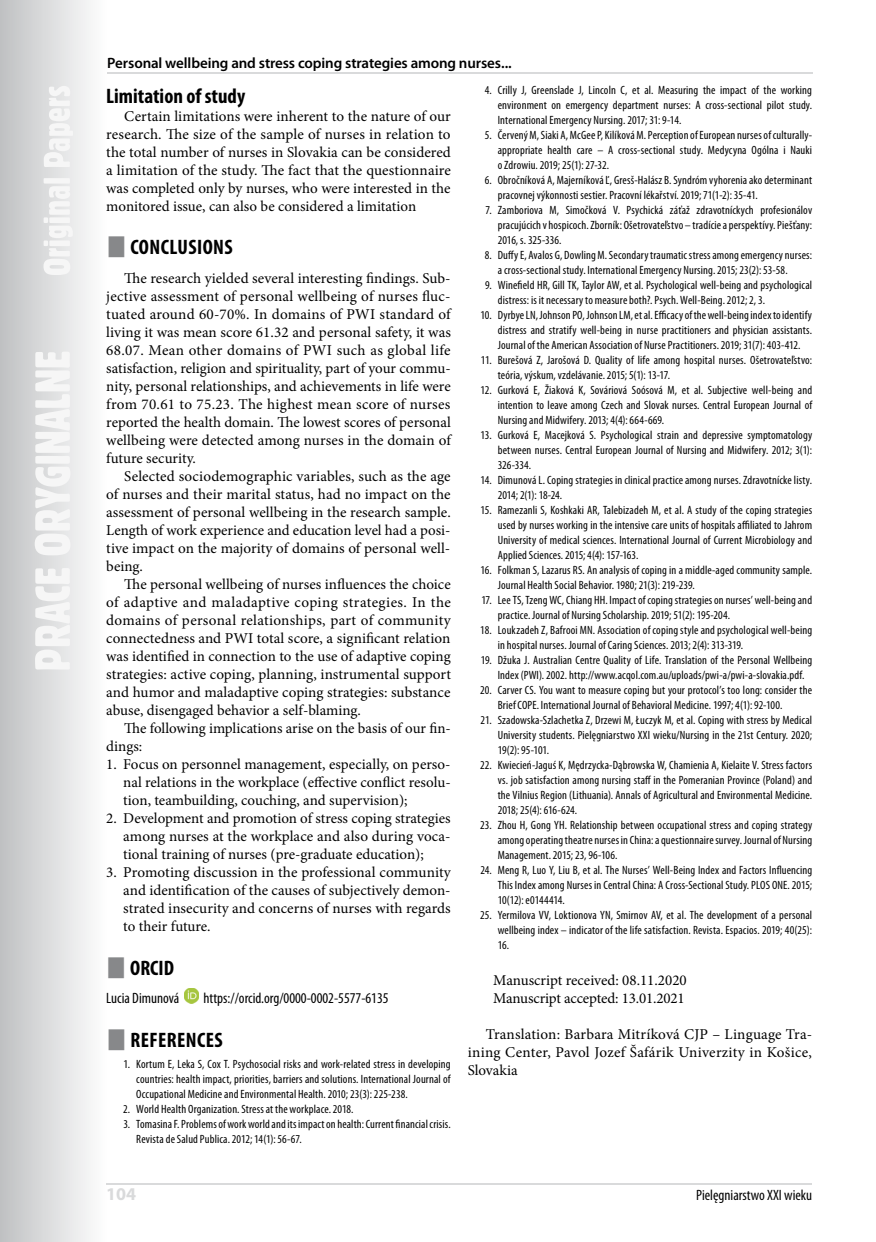
<style>
.page{position:relative;width:876px;height:1242px;background:#fff}
.page>*{position:absolute;margin:0;border:0;box-sizing:border-box;transform-origin:0 0}
.t1{font:700 condensed 21px "Myriad Pro";letter-spacing:.005em;color:#000}
.t2{font:700 18px "Myriad Pro";color:#d9dadb}
.t3{font:15px/18px "Minion Pro";color:#000;text-align:justify}
.t4{font:condensed 15px "Myriad Pro";color:#000}
.t5{font:600 15px "Myriad Pro";letter-spacing:-.01em;color:#000}
.t6{font:condensed 12px/15px "Myriad Pro";letter-spacing:.01em;color:#000;text-align:justify}
</style>
<div class="page">
<div style="left:0;top:0;width:107px;height:1242px;background:linear-gradient(to right,#c0c1c3,#feffff)"></div>
<hr style="left:106px;top:0;width:2px;height:1242px;background:#fefefe">
<svg style="left:35px;top:86px;width:38px;height:583px"></svg>
<hr style="left:106px;top:1183px;width:706px;height:2px;background:#d9dadb">
<hr style="left:107px;top:72px;width:705px;height:2px;background:#d9dadb">
<img style="left:184px;top:988px;width:15px;height:15px">
<p class="t5" style="left:107px;top:53px;width:406px">Personal wellbeing and stress coping strategies among nurses...</p>
<h1 class="t1" style="left:106px;top:83px;width:140px">Limitation of study</h1>
<p class="t3" style="left:106px;top:107px;width:346px;text-indent:18px">Certain limitations were inherent to the nature of our research. The size of the sample of nurses in relation to the total number of nurses in Slovakia can be considered a limitation of the study. The fact that the questionnaire was completed only by nurses, who were interested in the monitored issue, can also be considered a limitation</p>
<h1 class="t1" style="left:131px;top:234px;width:104px">CONCLUSIONS</h1>
<p class="t3" style="left:106px;top:269px;width:346px;text-indent:18px">The research yielded several interesting findings. Sub&shy;jective assessment of personal wellbeing of nurses fluc&shy;tuated around 60-70%. In domains of PWI standard of living it was mean score 61.32 and personal safety, it was 68.07. Mean other domains of PWI such as global life satisfaction, religion and spirituality, part of your commu&shy;nity, personal relationships, and achievements in life were from 70.61 to 75.23. The highest mean score of nurses reported the health domain. The lowest scores of personal wellbeing were detected among nurses in the domain of future security.</p>
<p class="t3" style="left:106px;top:467px;width:346px;text-indent:18px">Selected sociodemographic variables, such as the age of nurses and their marital status, had no impact on the assessment of personal wellbeing in the research sample.<br>Length of work experience and education level had a posi&shy;tive impact on the majority of domains of personal well&shy;being.</p>
<p class="t3" style="left:106px;top:575px;width:346px;text-indent:18px">The personal wellbeing of nurses influences the choice of adaptive and maladaptive coping strategies. In the domains of personal relationships, part of community connectedness and PWI total score, a significant relation was identified in connection to the use of adaptive coping strategies: active coping, planning, instrumental support and humor and maladaptive coping strategies: substance abuse, disengaged behavior a self-blaming.</p>
<p class="t3" style="left:106px;top:719px;width:346px;text-indent:18px">The following implications arise on the basis of our fin&shy;dings:</p>
<p class="t3" style="left:123px;top:755px;width:329px;text-indent:-17px">1. Focus on personnel management, especially, on perso&shy;nal relations in the workplace (effective conflict resolu&shy;tion, teambuilding, couching, and supervision);</p>
<p class="t3" style="left:123px;top:809px;width:329px;text-indent:-17px">2. Development and promotion of stress coping strategies among nurses at the workplace and also during voca&shy;tional training of nurses (pre-graduate education);</p>
<p class="t3" style="left:123px;top:863px;width:329px;text-indent:-17px">3. Promoting discussion in the professional community and identification of the causes of subjectively demon&shy;strated insecurity and concerns of nurses with regards to their future.</p>
<h1 class="t1" style="left:130px;top:954px;width:45px">ORCID</h1>
<p class="t4" style="left:106px;top:989px;width:75px">Lucia Dimunová</p>
<p class="t4" style="left:204px;top:989px;width:186px">https://orcid.org/0000-0002-5577-6135</p>
<h1 class="t1" style="left:131px;top:1026px;width:94px">REFERENCES</h1>
<p class="t6" style="left:136px;top:1056px;width:316px;text-indent:-13px">1. Kortum E, Leka S, Cox T. Psychosocial risks and work-related stress in developing countries: health impact, priorities, barriers and solutions. International Journal of Occupational Medicine and Environmental Health. 2010; 23(3): 225-238.</p>
<p class="t6" style="left:123px;top:1101px;width:232px">2. World Health Organization. Stress at the workplace. 2018.</p>
<p class="t6" style="left:136px;top:1116px;width:316px;text-indent:-13px">3. Tomasina F. Problems of work world and its impact on health: Current financial crisis.<br>Revista de Salud Publica. 2012; 14(1): 56-67.</p>
<p class="t6" style="left:498px;top:82px;width:316px;text-indent:-13px">4. Crilly J, Greenslade J, Lincoln C, et al. Measuring the impact of the working environment on emergency department nurses: A cross-sectional pilot study.<br>International Emergency Nursing. 2017; 31: 9-14.</p>
<p class="t6" style="left:498px;top:127px;width:316px;text-indent:-13px">5. Červený M, Siaki A, McGee P, Kilíková M. Perception of European nurses of culturally&shy;appropriate health care – A cross-sectional study. Medycyna Ogólna i Nauki o Zdrowiu. 2019; 25(1): 27-32.</p>
<p class="t6" style="left:498px;top:172px;width:316px;text-indent:-13px">6. Obročníková A, Majerníková Ľ, Gresš-Halász B. Syndróm vyhorenia ako determinant pracovnej výkonnosti sestier. Pracovní lékařství. 2019; 71(1-2): 35-41.</p>
<p class="t6" style="left:498px;top:202px;width:316px;text-indent:-12px">7. Zamboriova M, Simočková V. Psychická záťaž zdravotníckych profesionálov pracujúcich v hospicoch. Zborník: Ošetrovateľstvo – tradície a perspektívy. Piešťany:<br>2016, s. 325-336.</p>
<p class="t6" style="left:498px;top:247px;width:316px;text-indent:-13px">8. Duffy E, Avalos G, Dowling M. Secondary traumatic stress among emergency nurses: a cross-sectional study. International Emergency Nursing. 2015; 23(2): 53-58.</p>
<p class="t6" style="left:498px;top:277px;width:316px;text-indent:-13px">9. Winefield HR, Gill TK, Taylor AW, et al. Psychological well-being and psychological distress: is it necessary to measure both?. Psych. Well-Being. 2012; 2, 3.</p>
<p class="t6" style="left:498px;top:307px;width:316px;text-indent:-17px">10. Dyrbye LN, Johnson PO, Johnson LM, et al. Efficacy of the well-being index to identify distress and stratify well-being in nurse practitioners and physician assistants.<br>Journal of the American Association of Nurse Practitioners. 2019; 31(7): 403-412.</p>
<p class="t6" style="left:498px;top:352px;width:316px;text-indent:-17px">11. Burešová Z, Jarošová D. Quality of life among hospital nurses. Ošetrovateľstvo: teória, výskum, vzdelávanie. 2015; 5(1): 13-17.</p>
<p class="t6" style="left:498px;top:382px;width:316px;text-indent:-17px">12. Gurková E, Žiaková K, Sováriová Soósová M, et al. Subjective well-being and intention to leave among Czech and Slovak nurses. Central European Journal of Nursing and Midwifery. 2013; 4(4): 664-669.</p>
<p class="t6" style="left:498px;top:427px;width:316px;text-indent:-17px">13. Gurková E, Macejková S. Psychological strain and depressive symptomatology between nurses. Central European Journal of Nursing and Midwifery. 2012; 3(1):<br>326-334.</p>
<p class="t6" style="left:498px;top:472px;width:316px;text-indent:-17px">14. Dimunová L. Coping strategies in clinical practice among nurses. Zdravotnícke listy.<br>2014; 2(1): 18-24.</p>
<p class="t6" style="left:498px;top:502px;width:316px;text-indent:-17px">15. Ramezanli S, Koshkaki AR, Talebizadeh M, et al. A study of the coping strategies used by nurses working in the intensive care units of hospitals affiliated to Jahrom University of medical sciences. International Journal of Current Microbiology and Applied Sciences. 2015; 4(4): 157-163.</p>
<p class="t6" style="left:498px;top:562px;width:316px;text-indent:-17px">16. Folkman S, Lazarus RS. An analysis of coping in a middle-aged community sample.<br>Journal Health Social Behavior. 1980; 21(3): 219-239.</p>
<p class="t6" style="left:498px;top:592px;width:316px;text-indent:-16px">17. Lee TS, Tzeng WC, Chiang HH. Impact of coping strategies on nurses’ well-being and practice. Journal of Nursing Scholarship. 2019; 51(2): 195-204.</p>
<p class="t6" style="left:498px;top:622px;width:316px;text-indent:-17px">18. Loukzadeh Z, Bafrooi MN. Association of coping style and psychological well-being in hospital nurses. Journal of Caring Sciences. 2013; 2(4): 313-319.</p>
<p class="t6" style="left:498px;top:652px;width:316px;text-indent:-17px">19. Džuka J. Australian Centre Quality of Life. Translation of the Personal Wellbeing<br>Index (PWI). 2002. http://www.acqol.com.au/uploads/pwi-a/pwi-a-slovakia.pdf.</p>
<p class="t6" style="left:498px;top:682px;width:316px;text-indent:-18px">20. Carver CS. You want to measure coping but your protocol’s too long: consider the<br>Brief COPE. International Journal of Behavioral Medicine. 1997; 4(1): 92-100.</p>
<p class="t6" style="left:498px;top:712px;width:316px;text-indent:-17px">21. Szadowska-Szlachetka Z, Drzewi M, Łuczyk M, et al. Coping with stress by Medical University students. Pielęgniarstwo XXI wieku/Nursing in the 21st Century. 2020; 19(2): 95-101.</p>
<p class="t6" style="left:498px;top:757px;width:316px;text-indent:-18px">22. Kwiecień-Jaguś K, Mędrzycka-Dąbrowska W, Chamienia A, Kielaite V. Stress factors vs. job satisfaction among nursing staff in the Pomeranian Province (Poland) and the Vilnius Region (Lithuania). Annals of Agricultural and Environmental Medicine.<br>2018; 25(4): 616-624.</p>
<p class="t6" style="left:498px;top:817px;width:316px;text-indent:-18px">23. Zhou H, Gong YH. Relationship between occupational stress and coping strategy among operating theatre nurses in China: a questionnaire survey. Journal of Nursing Management. 2015; 23, 96-106.</p>
<p class="t6" style="left:498px;top:862px;width:316px;text-indent:-17px">24. Meng R, Luo Y, Liu B, et al. The Nurses’ Well-Being Index and Factors Influencing This Index among Nurses in Central China: A Cross-Sectional Study. PLOS ONE. 2015; 10(12): e0144414.</p>
<p class="t6" style="left:498px;top:907px;width:316px;text-indent:-18px">25. Yermilova VV, Loktionova YN, Smirnov AV, et al. The development of a personal wellbeing index – indicator of the life satisfaction. Revista. Espacios. 2019; 40(25):<br>16.</p>
<p class="t3" style="left:493px;top:971px;width:195px">Manuscript received: 08.11.2020<br>Manuscript accepted: 13.01.2021</p>
<p class="t3" style="left:468px;top:1025px;width:346px;text-indent:18px">Translation: Barbara Mitríková CJP – Linguage Tra&shy;ining Center, Pavol Jozef Šafárik Univerzity in Košice, Slovakia</p>
<h2 class="t2" style="left:106px;top:1182px;width:31px">104</h2>
<p class="t4" style="left:696px;top:1186px;width:118px">Pielęgniarstwo XXI wieku</p>
</div>
